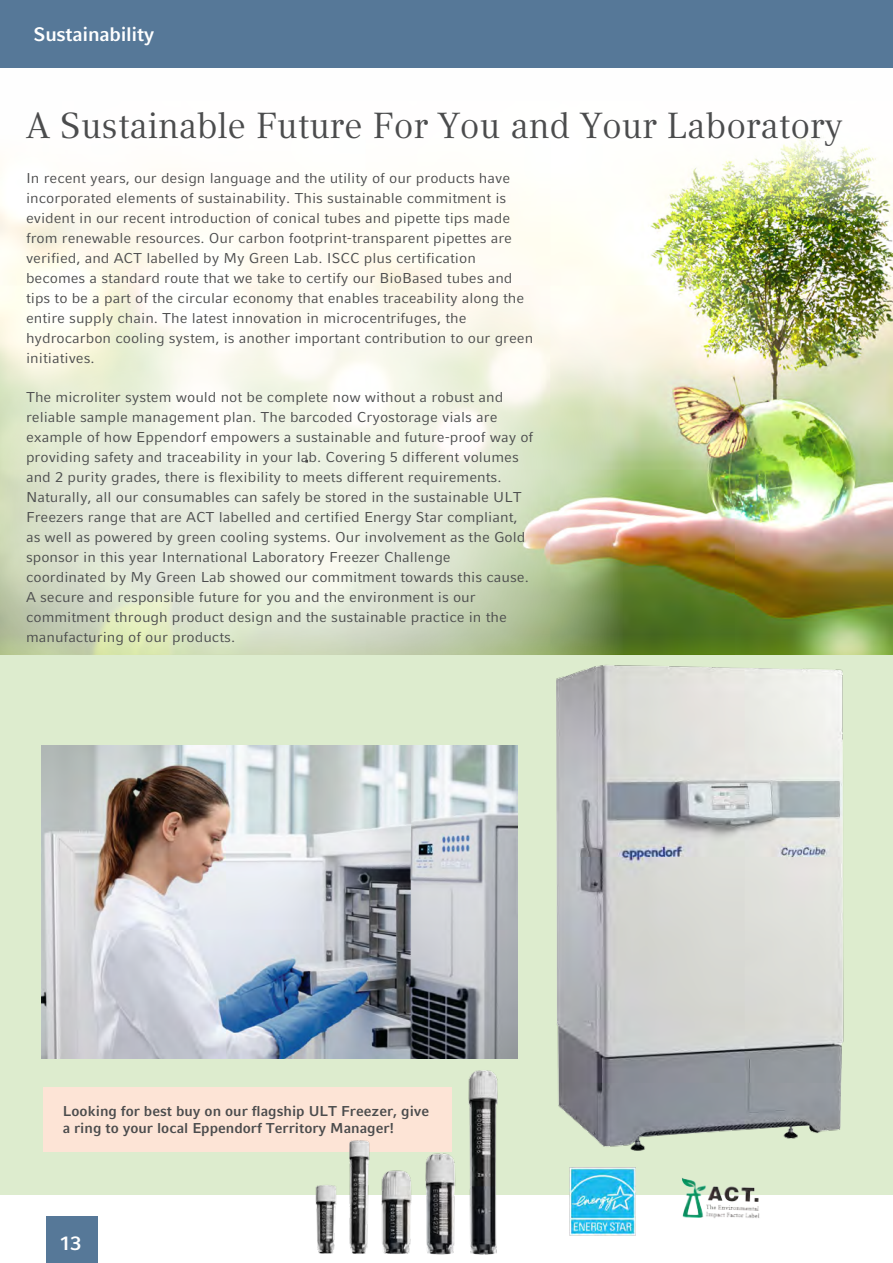
<style>
.page{position:relative;width:893px;height:1263px;background:#fff}
.page>*{position:absolute;margin:0;border:0;box-sizing:border-box;transform-origin:0 0}
.Headline_Page{font:36px "Compatil Textfor Eppendorf";color:#4b4c4d}
.t1{font:700 19.5px "Compatil Factfor Eppendorf";letter-spacing:-.015em;color:#fff}
.Headline_Page-2{font:14.25px/20px "Compatil Factfor Eppendorf";color:#4b4c4d;scale:1.05 1}
.t2{font:700 14.25px/17.1px "Compatil Factfor Eppendorf";color:#4b4c4d}
</style>
<div class="page">
<img style="left:0;top:135px;width:893px;height:521px">
<div style="left:0;top:0;width:893px;height:68px;background:#567898"></div>
<svg style="left:0;top:242px;width:624px;height:414px"></svg>
<div style="left:0;top:656px;width:893px;height:539px;background:#ddecce"></div>
<img style="left:519px;top:632px;width:359px;height:519px">
<img style="left:42px;top:745px;width:475px;height:314px">
<img style="left:682px;top:1178px;width:78px;height:40px">
<div style="left:44px;top:1087px;width:408px;height:65px;background:#fde4d6"></div>
<img style="left:241px;top:1038px;width:355px;height:217px">
<div style="left:47px;top:1216px;width:51px;height:47px;background:#567898"></div>
<img style="left:565px;top:1166px;width:71px;height:71px">
<h2 class="t1" style="left:34px;top:23px;width:122px">Sustainability</h2>
<p class="Headline_Page" style="left:26px;top:105px;width:818px">A Sustainable Future For You and Your Laboratory</p>
<p class="Headline_Page-2" style="left:26px;top:168px;width:485px">In recent years, our design language and the utility of our products have incorporated elements of sustainability. This sustainable commitment is evident in our recent introduction of conical tubes and pipette tips made from renewable resources. Our carbon footprint-transparent pipettes are verified, and ACT labelled by My Green Lab. ISCC plus certification becomes a standard route that we take to certify our BioBased tubes and tips to be a part of the circular economy that enables traceability along the entire supply chain. The latest innovation in microcentrifuges, the hydrocarbon cooling system, is another important contribution to our green initiatives.</p>
<p class="Headline_Page-2" style="left:26px;top:388px;width:485px">The microliter system would not be complete now without a robust and reliable sample management plan. The barcoded Cryostorage vials are example of how Eppendorf empowers a sustainable and future-proof way of providing safety and traceability in your lab. Covering 5 different volumes and 2 purity grades, there is flexibility to meets different requirements.<br>Naturally, all our consumables can safely be stored in the sustainable ULT Freezers range that are ACT labelled and certified Energy Star compliant, as well as powered by green cooling systems. Our involvement as the Gold sponsor in this year International Laboratory Freezer Challenge coordinated by My Green Lab showed our commitment towards this cause.<br>A secure and responsible future for you and the environment is our commitment through product design and the sustainable practice in the manufacturing of our products.</p>
<p class="t2" style="left:63px;top:1102px;width:368px">Looking for best buy on our flagship ULT Freezer, give a ring to your local Eppendorf Territory Manager!</p>
<h2 class="t1" style="left:60px;top:1231px;width:23px">13</h2>
</div>
